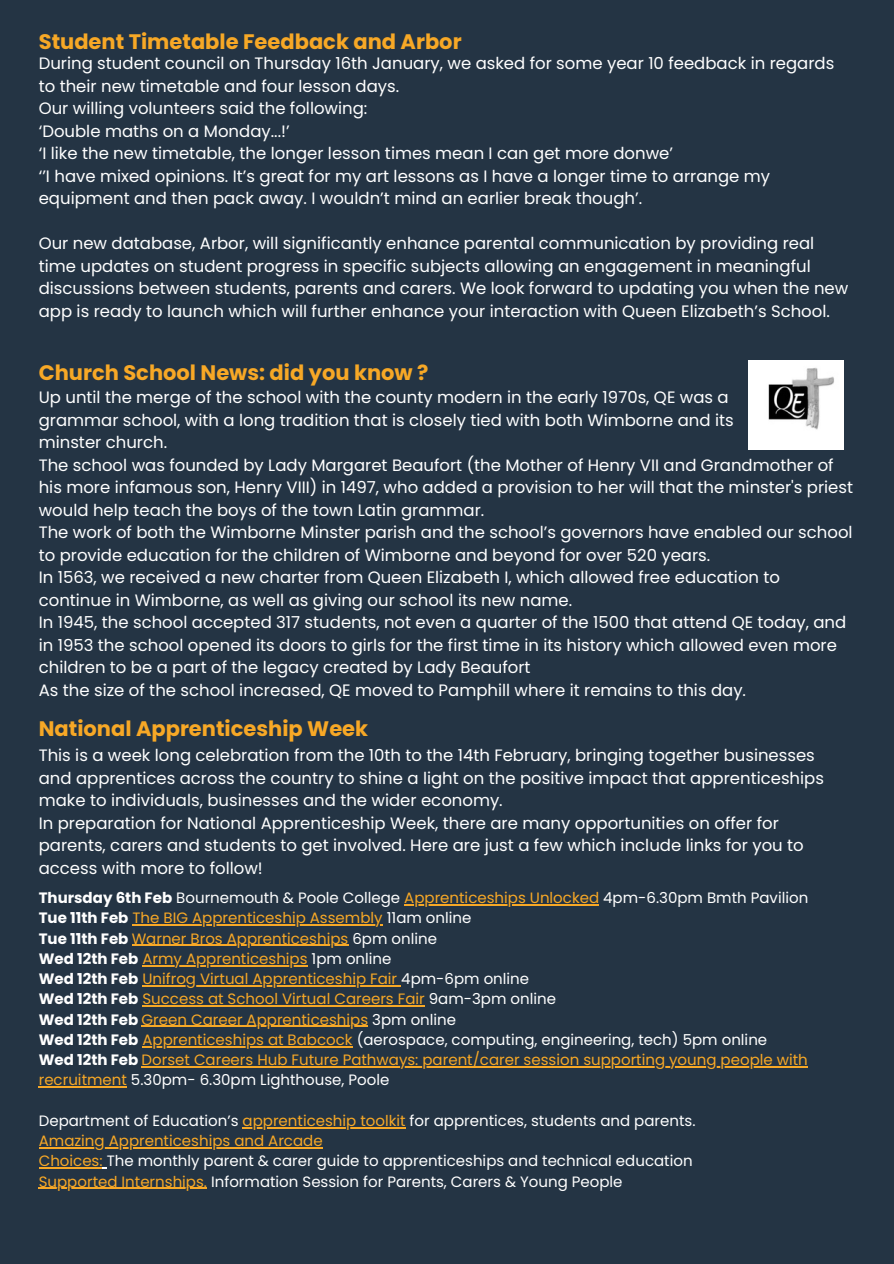
<style>
.page{position:relative;width:894px;height:1264px;background:#fff}
.page>*{position:absolute;margin:0;border:0;box-sizing:border-box;transform-origin:0 0}
.t1{font:700 21px "Poppins";color:#f7a826}
.t2{font:16.5px/22.5px "Poppins";color:#fff}
.t3{font:15px "Poppins";color:#fff}
.t4{font:15px "Poppins";color:#f7a826}
.s1{font-weight:700}
.s2{color:#f7a826}
.s3{font-weight:700;color:#fff}
.s4{color:#fff}
</style>
<div class="page">
<div style="left:0;top:0;width:893px;height:1263px;background:#243444"></div>
<img style="left:748px;top:360px;width:95px;height:89px">
<hr style="left:404px;top:904px;width:195px;height:1px;background:#f7a826">
<hr style="left:132px;top:924px;width:250px;height:1px;background:#f7a826">
<hr style="left:132px;top:944px;width:216px;height:1px;background:#f7a826">
<hr style="left:142px;top:965px;width:165px;height:1px;background:#f7a826">
<hr style="left:142px;top:985px;width:259px;height:1px;background:#f7a826">
<hr style="left:142px;top:1005px;width:282px;height:1px;background:#f7a826">
<hr style="left:141px;top:1025px;width:227px;height:1px;background:#f7a826">
<hr style="left:142px;top:1046px;width:210px;height:1px;background:#f7a826">
<hr style="left:141px;top:1066px;width:666px;height:1px;background:#f7a826">
<hr style="left:39px;top:1086px;width:88px;height:1px;background:#f7a826">
<hr style="left:242px;top:1127px;width:163px;height:1px;background:#f7a826">
<hr style="left:39px;top:1147px;width:283px;height:1px;background:#f7a826">
<hr style="left:39px;top:1167px;width:64px;height:1px;background:#f7a826">
<hr style="left:39px;top:1187px;width:168px;height:1px;background:#f7a826">
<h1 class="t1" style="left:39px;top:27px;width:424px">Student Timetable Feedback and Arbor</h1>
<p class="t2" style="left:39px;top:52px;width:796px">During student council on Thursday 16th January, we asked for some year 10 feedback in regards to their new timetable and four lesson days.</p>
<p class="t2" style="left:39px;top:97px;width:330px">Our willing volunteers said the following:</p>
<p class="t2" style="left:39px;top:119px;width:252px">‘Double maths on a Monday...!’</p>
<p class="t2" style="left:39px;top:142px;width:635px">‘I like the new timetable, the longer lesson times mean I can get more donwe’</p>
<p class="t2" style="left:39px;top:164px;width:732px">‘’I have mixed opinions. It’s great for my art lessons as I have a longer time to arrange my equipment and then pack away. I wouldn’t mind an earlier break though’.</p>
<p class="t2" style="left:39px;top:232px;width:810px">Our new database, Arbor, will significantly enhance parental communication by providing real time updates on student progress in specific subjects allowing an engagement in meaningful discussions between students, parents and carers. We look forward to updating you when the new app is ready to launch which will further enhance your interaction with Queen Elizabeth’s School.</p>
<p class="t1" style="left:39px;top:357px;width:391px">Church School News: did you know ?</p>
<p class="t2" style="left:39px;top:386px;width:691px">Up until the merge of the school with the county modern in the early 1970s, QE was a</p>
<p class="t2" style="left:39px;top:409px;width:696px">grammar school, with a long tradition that is closely tied with both Wimborne and its</p>
<p class="t2" style="left:39px;top:431px;width:130px">minster church.</p>
<p class="t2" style="left:39px;top:454px;width:815px">The school was founded by Lady Margaret Beaufort (the Mother of Henry VII and Grandmother of his more infamous son, Henry VIII) in 1497, who added a provision to her will that the minster's priest would help teach the boys of the town Latin grammar.</p>
<p class="t2" style="left:39px;top:521px;width:815px">The work of both the Wimborne Minster parish and the school’s governors have enabled our school to provide education for the children of Wimborne and beyond for over 520 years.</p>
<p class="t2" style="left:39px;top:566px;width:742px">In 1563, we received a new charter from Queen Elizabeth I, which allowed free education to continue in Wimborne, as well as giving our school its new name.</p>
<p class="t2" style="left:39px;top:611px;width:808px">In 1945, the school accepted 317 students, not even a quarter of the 1500 that attend QE today, and in 1953 the school opened its doors to girls for the first time in its history which allowed even more children to be a part of the legacy created by Lady Beaufort</p>
<p class="t2" style="left:39px;top:679px;width:708px">As the size of the school increased, QE moved to Pamphill where it remains to this day.</p>
<p class="t1" style="left:39px;top:714px;width:331px">National Apprenticeship Week</p>
<h1 class="t2" style="left:39px;top:744px;width:786px">This is a week long celebration from the 10th to the 14th February, bringing together businesses and apprentices across the country to shine a light on the positive impact that apprenticeships make to individuals, businesses and the wider economy.</h1>
<p class="t2" style="left:39px;top:811px;width:766px">In preparation for National Apprenticeship Week, there are many opportunities on offer for parents, carers and students to get involved. Here are just a few which include links for you to access with more to follow!</p>
<p class="t3" style="left:39px;top:887px;width:770px"><span class="s1">Thursday 6th Feb</span> Bournemouth &amp; Poole College <span class="s2">Apprenticeships Unlocked</span> 4pm-6.30pm Bmth Pavilion</p>
<p class="t4" style="left:39px;top:907px;width:434px"><span class="s3">Tue 11th Feb</span> The BIG Apprenticeship Assembly <span class="s4">11am online</span></p>
<p class="t4" style="left:39px;top:927px;width:399px"><span class="s3">Tue 11th Feb</span> Warner Bros Apprenticeships <span class="s4">6pm online</span></p>
<p class="t4" style="left:39px;top:948px;width:354px"><span class="s3">Wed 12th Feb</span> Army Apprenticeships <span class="s4">1pm online</span></p>
<p class="t4" style="left:39px;top:968px;width:492px"><span class="s3">Wed 12th Feb</span> Unifrog Virtual Apprenticeship Fair <span class="s4">4pm-6pm online</span></p>
<p class="t4" style="left:39px;top:988px;width:518px"><span class="s3">Wed 12th Feb</span> Success at School Virtual Careers Fair <span class="s4">9am-3pm online</span></p>
<p class="t4" style="left:39px;top:1008px;width:419px"><span class="s3">Wed 12th Feb</span> Green Career Apprenticeships <span class="s4">3pm online</span></p>
<p class="t3" style="left:39px;top:1029px;width:729px"><span class="s1">Wed 12th Feb</span> <span class="s2">Apprenticeships at Babcock</span> (aerospace, computing, engineering, tech) 5pm online</p>
<p class="t4" style="left:39px;top:1049px;width:770px"><span class="s3">Wed 12th Feb</span> Dorset Careers Hub Future Pathways: parent/carer session supporting young people with</p>
<p class="t3" style="left:39px;top:1069px;width:352px"><span class="s2">recruitment</span> 5.30pm- 6.30pm Lighthouse, Poole</p>
<p class="t3" style="left:39px;top:1110px;width:658px">Department of Education’s <span class="s2">apprenticeship toolkit</span> for apprentices, students and parents.</p>
<p class="t4" style="left:39px;top:1130px;width:285px">Amazing Apprenticeships and Arcade</p>
<p class="t3" style="left:39px;top:1150px;width:655px"><span class="s2">Choices:</span> The monthly parent &amp; carer guide to apprenticeships and technical education</p>
<p class="t3" style="left:39px;top:1170px;width:585px"><span class="s2">Supported Internships.</span> Information Session for Parents, Carers &amp; Young People</p>
</div>
